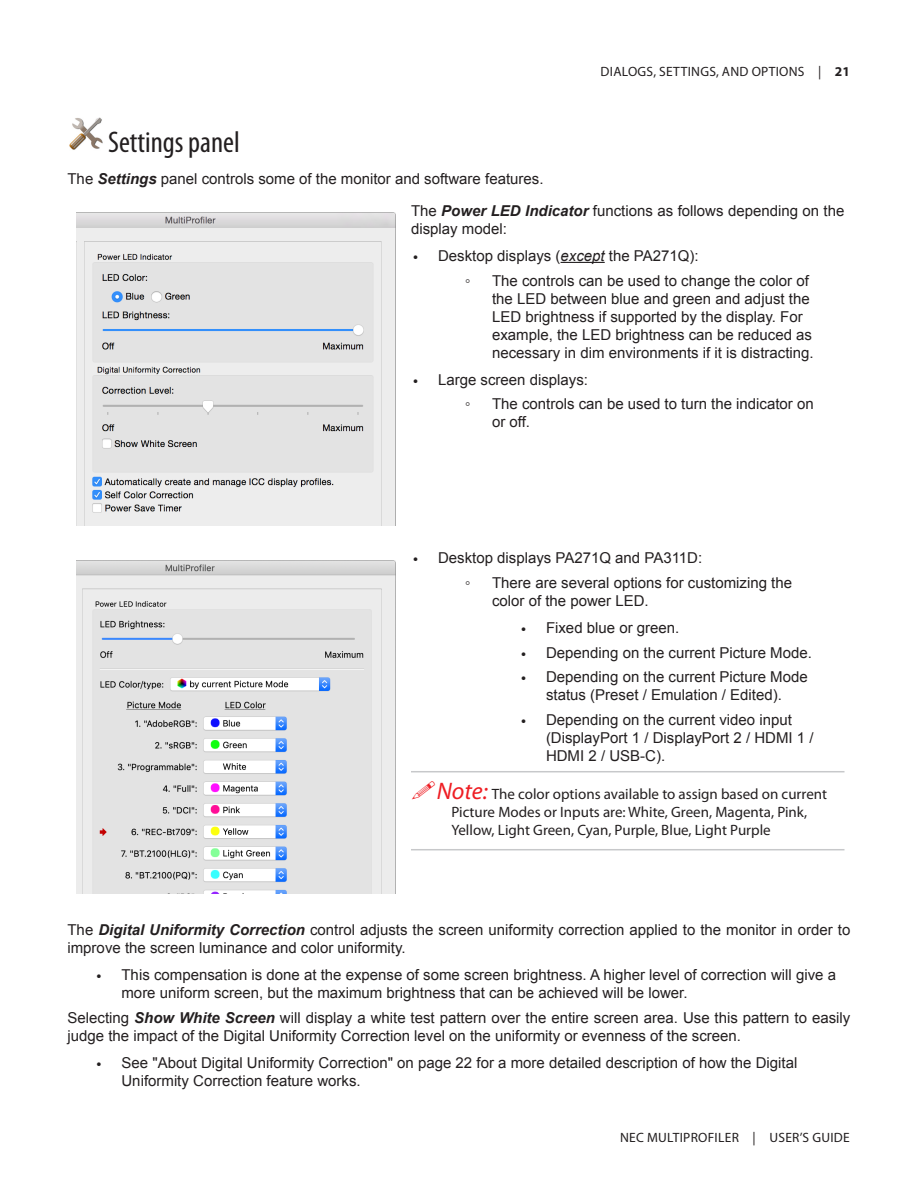
<style>
.page{position:relative;width:918px;height:1188px;background:#fff}
.page>*{position:absolute;margin:0;border:0;box-sizing:border-box;transform-origin:0 0}
.Head_2{font:condensed 30px "Myriad Pro";color:#231f20}
.Body{font:15px/18px "Arial";color:#231f20}
.t1{font:15px/18px "Myriad Pro";color:#231f20}
.t2{font:13.5px "Myriad Pro";letter-spacing:.02em;color:#231f20}
.t3{font:700 13.5px "Myriad Pro";color:#231f20}
.s1{font-weight:400}
.s2{font-weight:700;font-style:italic}
.s3{font-family:"Letter Gothic Std"}
.s4{font-style:italic}
.s5{font-style:italic;font-size:24px;color:#ee1d23}
</style>
<div class="page">
<img style="left:69px;top:117px;width:34px;height:33px">
<img style="left:76px;top:213px;width:320px;height:312px">
<hr style="left:561px;top:262px;width:44px;height:1px;background:#231f20">
<img style="left:76px;top:560px;width:320px;height:333px">
<hr style="left:411px;top:771px;width:433px;height:1px;background:#c7c8ca">
<hr style="left:411px;top:849px;width:433px;height:1px;background:#c7c8ca">
<p class="t2" style="left:601px;top:63px;width:18px">Dialogs</p>
<p class="t2" style="left:653px;top:63px;width:116px">, Setti ngs, and Optio</p>
<p class="t2" style="left:789px;top:63px;width:14px">ns</p>
<p class="t3" style="left:818px;top:62px;width:33px"><span class="s1">|</span> 21</p>
<p class="Head_2" style="left:108px;top:124px;width:133px">Settings panel</p>
<p class="Body" style="left:68px;top:170px;width:478px">The <span class="s2">Settings</span> panel controls some of the monitor and software features.</p>
<p class="Body" style="left:411px;top:202px;width:435px">The <span class="s2">Power LED Indicator</span> functions as follows depending on the display model:</p>
<p class="Body" style="left:411px;top:247px;width:289px"><span class="s3">•</span> Desktop displays (<span class="s4">except</span> the PA271Q):</p>
<p class="Body" style="left:465px;top:271px;width:7px">◦</p>
<p class="Body" style="left:492px;top:271px;width:323px">The controls can be used to change the color of the LED between blue and green and adjust the LED brightness if supported by the display. For example, the LED brightness can be reduced as necessary in dim environments if it is distracting.</p>
<p class="Body" style="left:411px;top:370px;width:179px"><span class="s3">•</span> Large screen displays:</p>
<p class="Body" style="left:465px;top:395px;width:7px">◦</p>
<p class="Body" style="left:492px;top:395px;width:323px">The controls can be used to turn the indicator on or off.</p>
<p class="Body" style="left:411px;top:549px;width:293px"><span class="s3">•</span> Desktop displays PA271Q and PA311D:</p>
<p class="Body" style="left:465px;top:574px;width:7px">◦</p>
<p class="Body" style="left:492px;top:574px;width:302px">There are several options for customizing the color of the power LED.</p>
<p class="Body" style="left:519px;top:619px;width:162px"><span class="s3">•</span> Fixed blue or green.</p>
<p class="Body" style="left:519px;top:644px;width:294px"><span class="s3">•</span> Depending on the current Picture Mode.</p>
<p class="Body" style="left:519px;top:668px;width:290px;text-align:center"><span class="s3">•</span> Depending on the current Picture Mode status (Preset / Emulation / Edited).</p>
<p class="Body" style="left:546px;top:711px;width:269px;text-indent:-27px"><span class="s3">•</span> Depending on the current video input (DisplayPort 1 / DisplayPort 2 / HDMI 1 /<br>HDMI 2 / USB-C).</p>
<p class="t1" style="left:452px;top:785px;width:377px"><span class="s5">Note:</span> The color options available to assign based on current<br>Picture Modes or Inputs are: White, Green, Magenta, Pink,<br>Yellow, Light Green, Cyan, Purple, Blue, Light Purple</p>
<p class="Body" style="left:68px;top:921px;width:784px">The <span class="s2">Digital Uniformity Correction</span> control adjusts the screen uniformity correction applied to the monitor in order to improve the screen luminance and color uniformity.</p>
<p class="Body" style="left:122px;top:966px;width:716px;text-indent:-27px"><span class="s3">•</span> This compensation is done at the expense of some screen brightness. A higher level of correction will give a more uniform screen, but the maximum brightness that can be achieved will be lower.</p>
<p class="Body" style="left:68px;top:1009px;width:784px">Selecting <span class="s2">Show White Screen</span> will display a white test pattern over the entire screen area. Use this pattern to easily judge the impact of the Digital Uniformity Correction level on the uniformity or evenness of the screen.</p>
<p class="Body" style="left:122px;top:1054px;width:677px;text-indent:-27px"><span class="s3">•</span> See "About Digital Uniformity Correction" on page 22 for a more detailed description of how the Digital<br>Uniformity Correction feature works.</p>
<p class="t2" style="left:620px;top:1129px;width:231px">NEC MULTIPROFILER | USER’S GUIDE</p>
</div>
